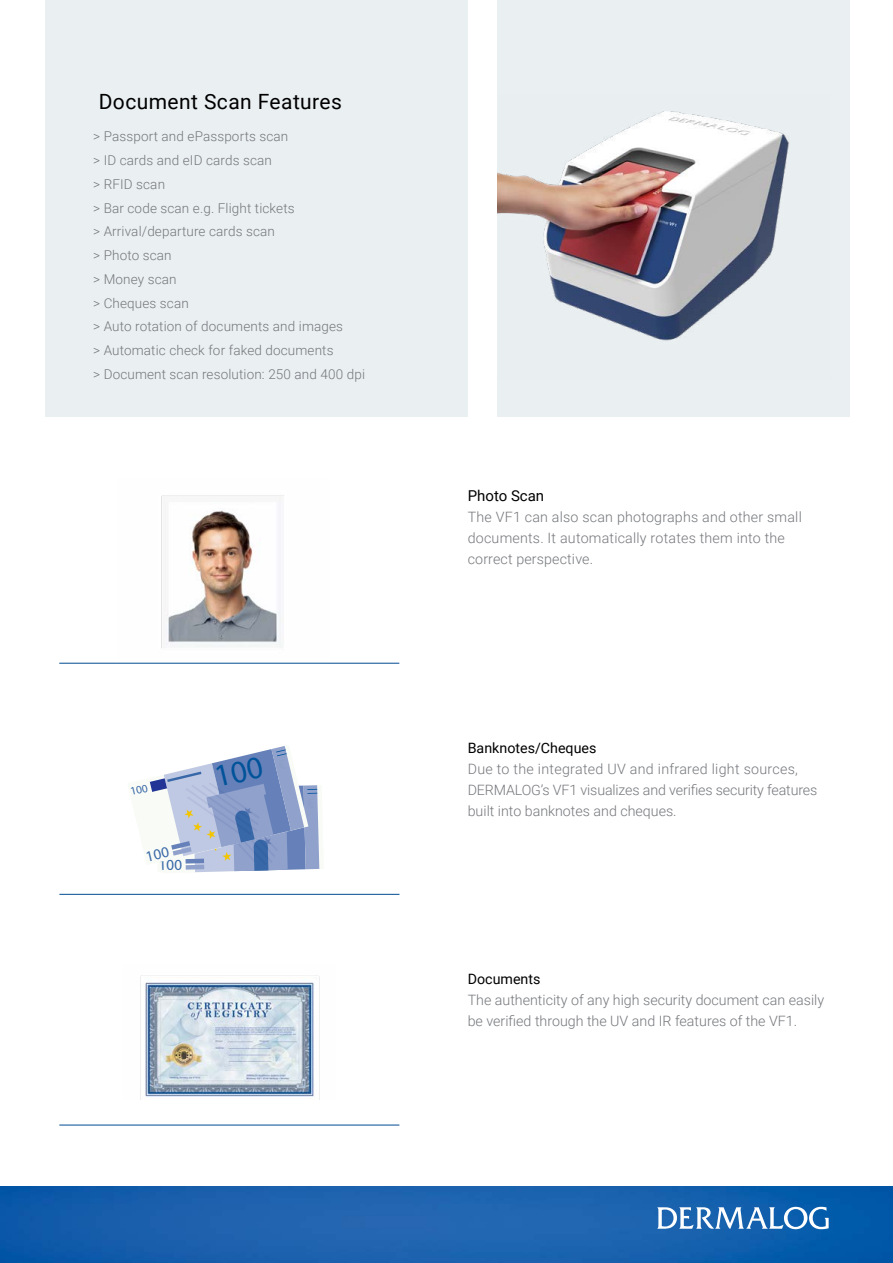
<style>
.page{position:relative;width:893px;height:1263px;background:#fff}
.page>*{position:absolute;margin:0;border:0;box-sizing:border-box;transform-origin:0 0}
.t1{font:21px "Roboto";letter-spacing:.02em;color:#000}
.t2{font:15px "Roboto";color:#000}
.t3{font:300 14.25px/21px "Roboto";color:#74777b}
.t4{font:14.25px "Roboto";color:#000}
.t5{font:300 13.5px/23.7px "Roboto";letter-spacing:.01em;color:#74777b}
</style>
<div class="page">
<img style="left:0;top:1186px;width:893px;height:77px">
<svg style="left:657px;top:1207px;width:172px;height:22px"></svg>
<div style="left:497px;top:0;width:353px;height:417px;background:#eaeff2"></div>
<div style="left:45px;top:0;width:423px;height:417px;background:#eaeff2"></div>
<img style="left:497px;top:111px;width:292px;height:230px">
<img style="left:117px;top:495px;width:213px;height:168px">
<img style="left:140px;top:975px;width:180px;height:125px">
<hr style="left:59px;top:894px;width:340px;height:1px;background:#004b93">
<hr style="left:59px;top:1125px;width:340px;height:1px;background:#004b93">
<hr style="left:59px;top:663px;width:340px;height:1px;background:#004b93">
<svg style="left:149px;top:746px;width:171px;height:127px"></svg>
<h1 class="t1" style="left:99px;top:87px;width:245px">Document Scan Features</h1>
<p class="t5" style="left:93px;top:124px;width:273px">&gt; Passport and ePassports scan<br>&gt; ID cards and eID cards scan<br>&gt; RFID scan<br>&gt; Bar code scan e.g. Flight tickets<br>&gt; Arrival/departure cards scan<br>&gt; Photo scan<br>&gt; Money scan<br>&gt; Cheques scan<br>&gt; Auto rotation of documents and images<br>&gt; Automatic check for faked documents<br>&gt; Document scan resolution: 250 and 400 dpi</p>
<p class="t2" style="left:468px;top:485px;width:78px">Photo Scan</p>
<p class="t3" style="left:468px;top:506px;width:336px">The VF1 can also scan photographs and other small documents. It automatically rotates them into the correct perspective.</p>
<p class="t4" style="left:468px;top:738px;width:130px">Banknotes/Cheques</p>
<p class="t3" style="left:468px;top:758px;width:351px">Due to the integrated UV and infrared light sources,<br>DERMALOG’s VF1 visualizes and verifies security features built into banknotes and cheques.</p>
<p class="t4" style="left:468px;top:969px;width:74px">Documents</p>
<p class="t3" style="left:468px;top:989px;width:358px">The authenticity of any high security document can easily be verified through the UV and IR features of the VF1.</p>
</div>
